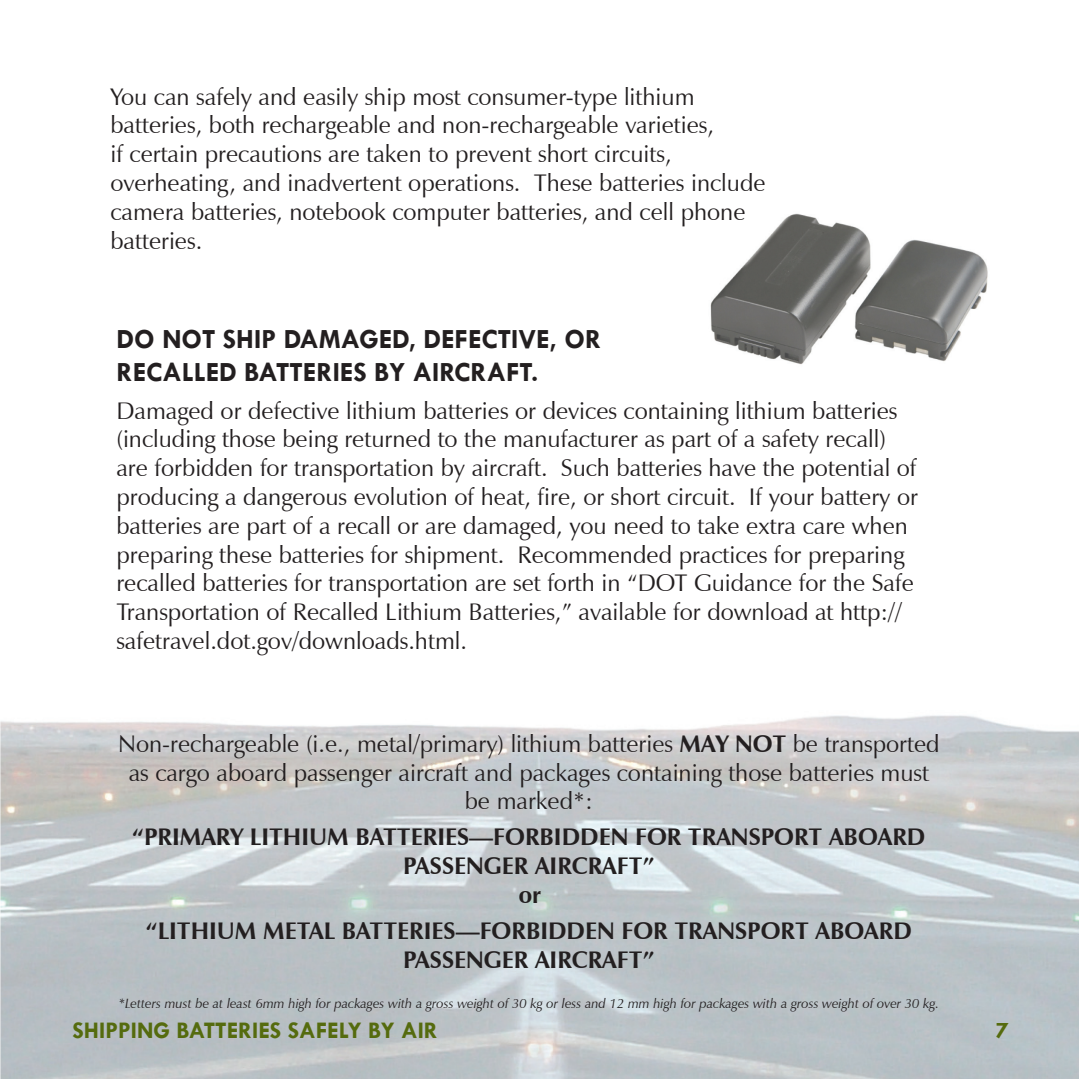
<style>
.page{position:relative;width:1079px;height:1079px;background:#fff}
.page>*{position:absolute;margin:0;border:0;box-sizing:border-box;transform-origin:0 0}
.t1{font:700 28px/33.6px "Tw Cen";color:#231f20}
.t2{font:24px/28.8px "Zapf Humanist 601 BT";color:#231f20}
.t3{font:700 24px/28.8px "Zapf Humanist 601 BT";color:#231f20;text-align:center}
.t4{font:700 24px "Tw Cen";color:#556b0e}
.t5{font:italic 13.4px "Zapf Humanist 601 BT";color:#231f20}
.s1{font-weight:700}
</style>
<div class="page">
<div style="left:72px;top:1022px;width:364px;height:15px;background:#b7bec2"></div>
<img style="left:710px;top:213px;width:278px;height:152px">
<p class="t2" style="left:110px;top:82px;width:657px">You can safely and easily ship most consumer-type lithium batteries, both rechargeable and non-rechargeable varieties,<br>if certain precautions are taken to prevent short circuits, overheating, and inadvertent operations. These batteries include camera batteries, notebook computer batteries, and cell phone batteries.</p>
<p class="t1" style="left:116px;top:321px;width:486px">DO NOT SHIP DAMAGED, DEFECTIVE, OR<br>RECALLED BATTERIES BY AIRCRAFT.</p>
<p class="t2" style="left:116px;top:396px;width:803px">Damaged or defective lithium batteries or devices containing lithium batteries (including those being returned to the manufacturer as part of a safety recall) are forbidden for transportation by aircraft. Such batteries have the potential of producing a dangerous evolution of heat, fire, or short circuit. If your battery or batteries are part of a recall or are damaged, you need to take extra care when preparing these batteries for shipment. Recommended practices for preparing recalled batteries for transportation are set forth in “DOT Guidance for the Safe Transportation of Recalled Lithium Batteries,” available for download at http:// safetravel.dot.gov/downloads.html.</p>
<p class="t2" style="left:118px;top:729px;width:823px;text-align:center">Non-rechargeable (i.e., metal/primary) lithium batteries <span class="s1">MAY NOT</span> be transported as cargo aboard passenger aircraft and packages containing those batteries must be marked*:</p>
<p class="t3" style="left:132px;top:823px;width:795px">“PRIMARY LITHIUM BATTERIES—FORBIDDEN FOR TRANSPORT ABOARD<br>PASSENGER AIRCRAFT”<br>or</p>
<p class="t3" style="left:146px;top:916px;width:768px">“LITHIUM METAL BATTERIES—FORBIDDEN FOR TRANSPORT ABOARD<br>PASSENGER AIRCRAFT”</p>
<p class="t5" style="left:118px;top:995px;width:822px">*Letters must be at least 6mm high for packages with a gross weight of 30 kg or less and 12 mm high for packages with a gross weight of over 30 kg.</p>
<p class="t4" style="left:72px;top:1016px;width:367px">SHIPPING BATTERIES SAFELY BY AIR</p>
<p class="t4" style="left:996px;top:1016px;width:14px">7</p>
</div>
